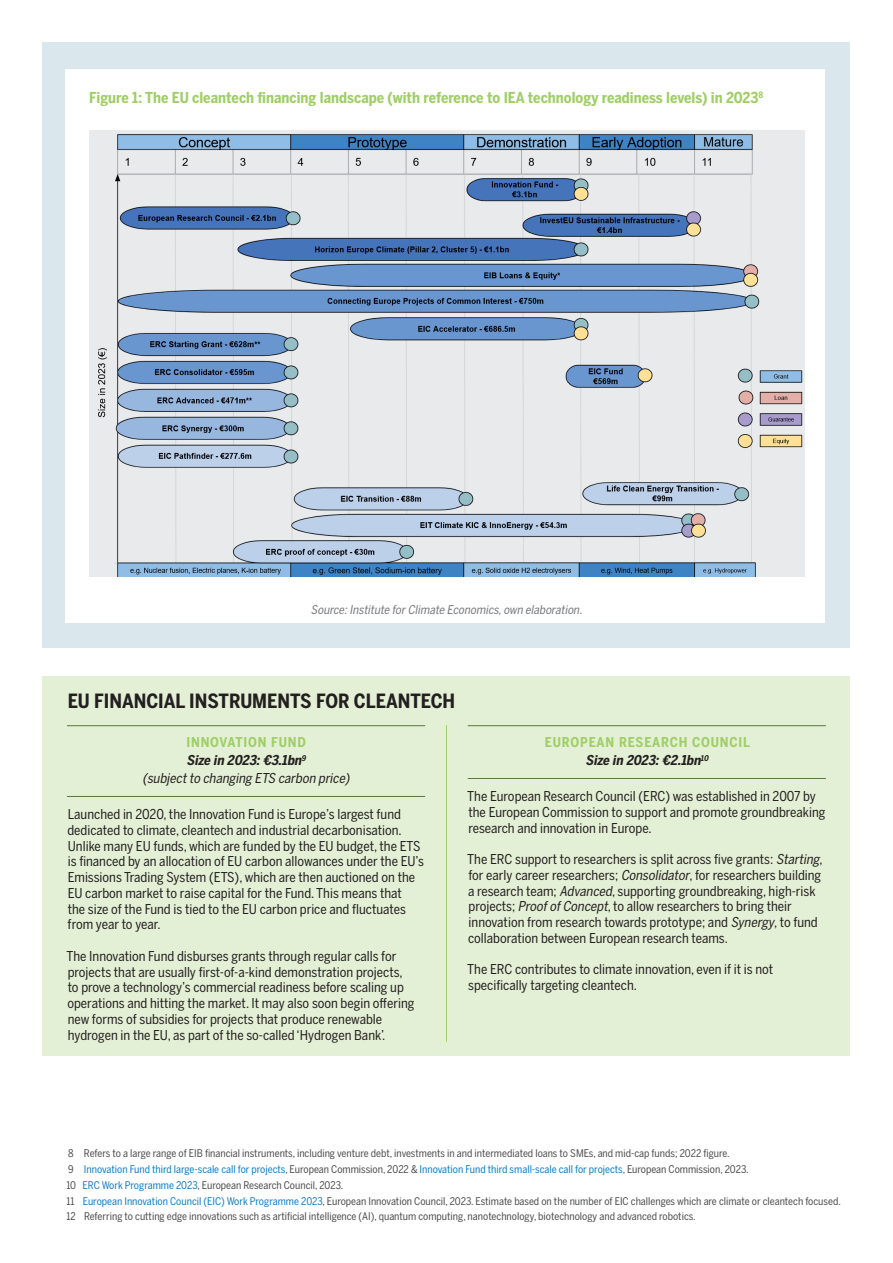
<style>
.page{position:relative;width:893px;height:1263px;background:#fff}
.page>*{position:absolute;margin:0;border:0;box-sizing:border-box;transform-origin:0 0}
.t1{font:700 19.5px "Benton Sans Cond";color:#231f20}
.t2{font:700 15px "Benton Sans Cond";color:#9fce66}
.t3{font:13.5px/15.8px "Benton Sans Cond";color:#231f20}
.t4{font:italic 13.5px/18px "Benton Sans Cond";color:#231f20;text-align:center}
.t5{font:700 13.5px/18px "Benton Sans Cond";letter-spacing:.06em;color:#9fce66;text-align:center}
.t6{font:italic 12px "Benton Sans Cond";color:#76787b}
.t7{font:10.5px/15.8px "Benton Sans Cond";color:#4b4c4d}
.s1{font-weight:700;font-style:normal;color:#9fce66}
.s2{font-weight:700}
.s3{font-style:italic;color:#231f20}
.s4{font-style:italic}
.s5{color:#107bc1}
</style>
<div class="page">
<div style="left:43px;top:43px;width:807px;height:605px;background:#dae8ee"></div>
<div style="left:66px;top:69px;width:759px;height:553px;background:#fff"></div>
<img style="left:89px;top:130px;width:715px;height:446px">
<div style="left:43px;top:676px;width:807px;height:380px;background:#e4f0d5"></div>
<hr style="left:67px;top:725px;width:358px;height:1px;background:#587a3a">
<hr style="left:67px;top:796px;width:358px;height:1px;background:#587a3a">
<hr style="left:468px;top:725px;width:358px;height:1px;background:#587a3a">
<hr style="left:468px;top:778px;width:358px;height:1px;background:#587a3a">
<hr style="left:446px;top:725px;width:1px;height:317px;background:#9fce66">
<p class="t2" style="left:89px;top:88px;width:676px">Figure 1: The EU cleantech financing landscape (with reference to IEA technology readiness levels) in 2023<sup>8</sup></p>
<p class="t6" style="left:311px;top:603px;width:275px">Source:Institute forClimate Economics,own elaboration.</p>
<h1 class="t1" style="left:68px;top:689px;width:389px">EU FINANCIAL INSTRUMENTS FOR CLEANTECH</h1>
<p class="t4" style="left:143px;top:733px;width:211px"><span class="s1">INNOVATION FUND<br></span><span class="s2">Size in 2023:€3.1bn</span><sup>9<br></sup>(subjectto changing ETS carbon price)</p>
<p class="t3" style="left:67px;top:806px;width:358px">Launched in 2020, the Innovation Fund is Europe’s largest fund dedicated to climate, cleantech and industrial decarbonisation.<br>Unlike many EU funds, which are funded by the EU budget, the ETS is financed by an allocation of EU carbon allowances under the EU’s Emissions Trading System (ETS), which are then auctioned on the EU carbon market to raise capital for the Fund. This means that<br>the size of the Fund is tied to the EU carbon price and fluctuates from year to year.</p>
<p class="t3" style="left:66px;top:948px;width:349px">The Innovation Fund disburses grants through regular calls for projects that are usually first-of-a-kind demonstration projects, to prove a technology’s commercial readiness before scaling up operations and hitting the market. It may also soon begin offering new forms of subsidies for projects that produce renewable hydrogen in the EU, as part of the so-called ‘Hydrogen Bank’.</p>
<p class="t5" style="left:545px;top:733px;width:207px">EUROPEAN RESEARCH COUNCIL<br><span class="s3">Size in 2023:€2.1bn</span><sup>10</sup></p>
<p class="t3" style="left:467px;top:788px;width:360px">The European Research Council (ERC) was established in 2007 by the European Commission to support and promote groundbreaking research and innovation in Europe.</p>
<p class="t3" style="left:467px;top:851px;width:357px">The ERC support to researchers is split across five grants: <span class="s4">Starting</span>, for early career researchers; <span class="s4">Consolidator</span>, for researchers building a research team; <span class="s4">Advanced</span>, supporting groundbreaking, high-risk projects; <span class="s4">ProofofConcept</span>, to allow researchers to bring their innovation from research towards prototype; and <span class="s4">Synergy</span>, to fund collaboration between European research teams.</p>
<p class="t3" style="left:467px;top:961px;width:307px">The ERC contributes to climate innovation, even if it is not specifically targeting cleantech.</p>
<p class="t7" style="left:66px;top:1146px;width:776px">8 Refers to a large range of EIB financial instruments, including venture debt, investments in and intermediated loans to SMEs, and mid-cap funds; 2022 figure.<br>9 <span class="s5">Innovation Fund third large-scale call for projects</span>, European Commission, 2022 &amp; <span class="s5">Innovation Fund third small-scale call for projects</span>, European Commission, 2023.<br>10 <span class="s5">ERC Work Programme 2023</span>, European Research Council, 2023.<br>11 <span class="s5">European Innovation Council (EIC) Work Programme 2023</span>, European Innovation Council, 2023. Estimate based on the number of EIC challenges which are climate or cleantech focused.<br>12 Referring to cutting edge innovations such as artificial intelligence (AI), quantum computing, nanotechnology, biotechnology and advanced robotics.</p>
</div>
